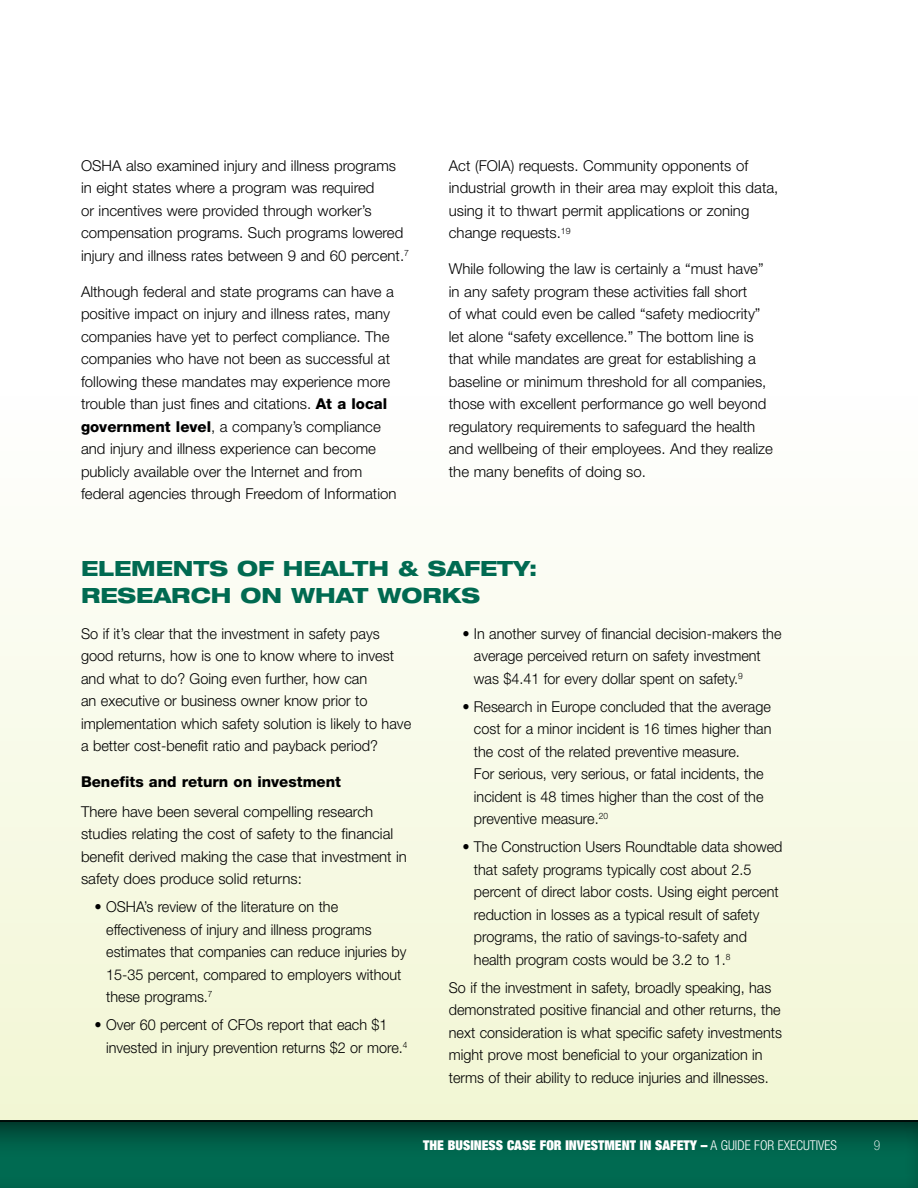
<style>
.page{position:relative;width:918px;height:1188px;background:#fff}
.page>*{position:absolute;margin:0;border:0;box-sizing:border-box;transform-origin:0 0}
.t1{font:800 expanded 21px/27px "Helvetica Neue LT Std";color:#006a51}
.t2{font:300 15px/22.5px "Helvetica Neue LT Std";color:#000}
.t3{font:300 15px/22.5px "Helvetica Neue LT Std";color:#000;scale:.96 1}
.t4{font:800 15px "Helvetica Neue LT Std";color:#000}
.t5{font:900 condensed 13.5px "Helvetica Neue LT Std";color:#fff}
.t6{font:100 condensed 13.5px "Helvetica Neue LT Std";color:#fff}
.s1{font-weight:800}
.s2{font-weight:300}
</style>
<div class="page">
<div style="left:0;top:368px;width:918px;height:772px;background:linear-gradient(to bottom,#fff,#f1f6d2)"></div>
<div style="left:0;top:1109px;width:918px;height:79px;background:#000;opacity:.75"></div>
<hr style="left:0;top:1120px;width:918px;height:2px;background:#000">
<p class="t2" style="left:81px;top:154px;width:330px">OSHA also examined injury and illness programs in eight states where a program was required<br>or incentives were provided through worker’s compensation programs. Such programs lowered injury and illness rates between 9 and 60 percent.<sup>7</sup></p>
<p class="t2" style="left:81px;top:280px;width:317px">Although federal and state programs can have a positive impact on injury and illness rates, many companies have yet to perfect compliance. The companies who have not been as successful at following these mandates may experience more trouble than just fines and citations. <span class="s1">At a local government level</span>, a company’s compliance and injury and illness experience can become publicly available over the Internet and from federal agencies through Freedom of Information</p>
<p class="t2" style="left:449px;top:154px;width:331px">Act (FOIA) requests. Community opponents of industrial growth in their area may exploit this data, using it to thwart permit applications or zoning change requests.<sup>19</sup></p>
<p class="t2" style="left:449px;top:258px;width:326px">While following the law is certainly a “must have” in any safety program these activities fall short<br>of what could even be called “safety mediocrity” let alone “safety excellence.” The bottom line is that while mandates are great for establishing a baseline or minimum threshold for all companies, those with excellent performance go well beyond regulatory requirements to safeguard the health and wellbeing of their employees. And they realize the many benefits of doing so.</p>
<h1 class="t1" style="left:81px;top:554px;width:458px">ELEMENTS OF HEALTH &amp; SAFETY:<br>RESEARCH ON WHAT WORKS</h1>
<p class="t2" style="left:81px;top:622px;width:332px">So if it’s clear that the investment in safety pays good returns, how is one to know where to invest and what to do? Going even further, how can<br>an executive or business owner know prior to implementation which safety solution is likely to have a better cost-benefit ratio and payback period?</p>
<p class="t4" style="left:81px;top:773px;width:262px">Benefits and return on investment</p>
<p class="t2" style="left:81px;top:800px;width:328px">There have been several compelling research studies relating the cost of safety to the financial benefit derived making the case that investment in safety does produce solid returns:</p>
<p class="t2" style="left:106px;top:895px;width:302px;text-indent:-12px">• OSHA’s review of the literature on the effectiveness of injury and illness programs estimates that companies can reduce injuries by 15-35 percent, compared to employers without these programs.<sup>7</sup></p>
<p class="t3" style="left:106px;top:1013px;width:315px;text-indent:-12px">• Over 60 percent of CFOs report that each $1 invested in injury prevention returns $2 or more.<sup>4</sup></p>
<p class="t3" style="left:474px;top:622px;width:322px;text-indent:-12px">• In another survey of financial decision-makers the average perceived return on safety investment was $4.41 for every dollar spent on safety.<sup>9</sup></p>
<p class="t3" style="left:474px;top:695px;width:311px;text-indent:-12px">• Research in Europe concluded that the average cost for a minor incident is 16 times higher than the cost of the related preventive measure.<br>For serious, very serious, or fatal incidents, the incident is 48 times higher than the cost of the preventive measure.<sup>20</sup></p>
<p class="t3" style="left:474px;top:835px;width:323px;text-indent:-12px">• The Construction Users Roundtable data showed that safety programs typically cost about 2.5 percent of direct labor costs. Using eight percent reduction in losses as a typical result of safety programs, the ratio of savings-to-safety and health program costs would be 3.2 to 1.<sup>8</sup></p>
<p class="t3" style="left:449px;top:976px;width:348px">So if the investment in safety, broadly speaking, has demonstrated positive financial and other returns, the next consideration is what specific safety investments might prove most beneficial to your organization in terms of their ability to reduce injuries and illnesses.</p>
<p class="t5" style="left:423px;top:1137px;width:415px">THE BUSINESS CASE FOR INVESTMENT IN SAFETY – <span class="s2">A GUIDE FOR EXECUTIVES</span></p>
<p class="t6" style="left:874px;top:1138px;width:8px">9</p>
</div>
